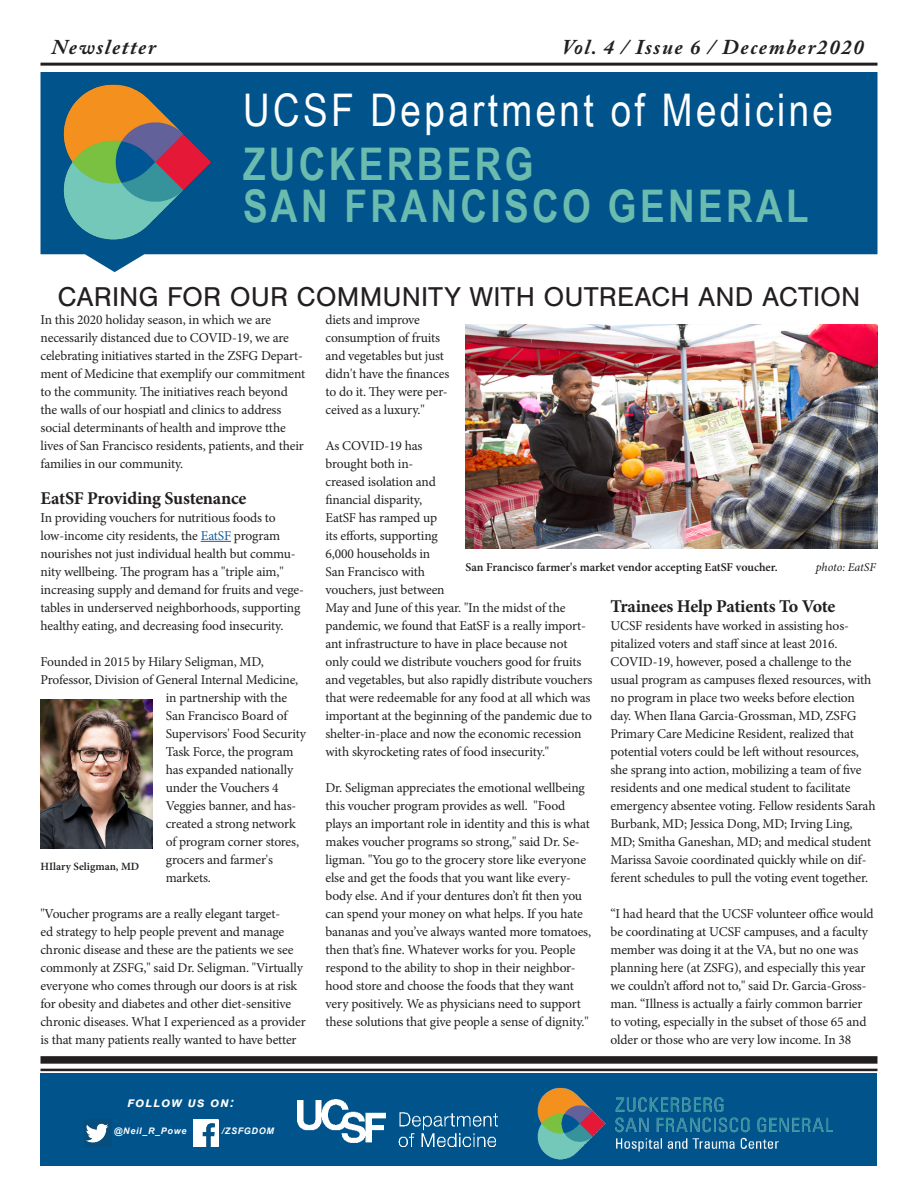
<style>
.page{position:relative;width:918px;height:1188px;background:#fff}
.page>*{position:absolute;margin:0;border:0;box-sizing:border-box;transform-origin:0 0}
.t1{font:700 45px/42px "Arial Narrow";letter-spacing:.075em;color:#6bbbae}
.t2{font:45px "Arial Narrow";letter-spacing:.075em;color:#fff}
.Subhead{font:28.2px "Nimbus San";letter-spacing:.005em;color:#231f20}
.t3{font:italic 700 21px "Adobe Caslon Pro";letter-spacing:.075em;color:#231f20}
.Body_Text{font:700 18px "Minion Pro";letter-spacing:-.015em;color:#231f20}
.Body_Text-2{font:13.5px/18px "Minion Pro";letter-spacing:-.015em;color:#231f20}
.t4{font:italic 700 13.5px "Arial";color:#fff}
.t5{font:600 12px "Minion Pro";color:#231f20}
.t6{font:italic 12px "Minion Pro";letter-spacing:-.01em;color:#231f20}
.t7{font:600 11.1px "Minion Pro";color:#231f20}
.t8{font:italic 700 9px "Arial";letter-spacing:.075em;color:#fff}
.s1{color:#175d9e}
</style>
<div class="page">
<hr style="left:201px;top:541px;width:30px;height:1px;background:#175d9e">
<hr style="left:40px;top:63px;width:838px;height:3px;background:#231f20">
<svg style="left:40px;top:72px;width:838px;height:200px;background:#1b6697"></svg>
<img style="left:40px;top:72px;width:184px;height:180px">
<div style="left:40px;top:1056px;width:838px;height:8px;background:#231f20"></div>
<hr style="left:40px;top:1069px;width:838px;height:2px;background:#231f20">
<div style="left:40px;top:1074px;width:838px;height:92px;background:#00548b"></div>
<img style="left:484px;top:1087px;width:348px;height:73px">
<img style="left:298px;top:1100px;width:199px;height:46px">
<img style="left:84px;top:1120px;width:27px;height:26px">
<img style="left:194px;top:1120px;width:24px;height:26px">
<img style="left:40px;top:699px;width:112px;height:150px">
<img style="left:465px;top:324px;width:413px;height:225px">
<p class="t3" style="left:52px;top:34px;width:106px">Newsletter</p>
<p class="t3" style="left:562px;top:34px;width:303px">Vol. 4 / Issue 6 / December2020</p>
<p class="t2" style="left:243px;top:77px;width:592px">UCSF Department of Medicine</p>
<p class="t1" style="left:243px;top:141px;width:567px">ZUCKERBERG<br>SAN FRANCISCO GENERAL</p>
<p class="Subhead" style="left:57px;top:281px;width:805px">CARING FOR OUR COMMUNITY WITH OUTREACH AND ACTION</p>
<p class="Body_Text-2" style="left:40px;top:311px;width:266px">In this 2020 holiday season, in which we are necessarily distanced due to COVID-19, we are celebrating initiatives started in the ZSFG Depart&shy;ment of Medicine that exemplify our commitment to the community. The initiatives reach beyond the walls of our hospiatl and clinics to address social determinants of health and improve tthe lives of San Francisco residents, patients, and their families in our community.</p>
<p class="Body_Text" style="left:40px;top:486px;width:207px">EatSF Providing Sustenance</p>
<p class="Body_Text-2" style="left:40px;top:509px;width:265px">In providing vouchers for nutritious foods to low-income city residents, the <span class="s1">EatSF</span> program nourishes not just individual health but commu&shy;nity wellbeing. The program has a "triple aim," increasing supply and demand for fruits and vege&shy;tables in underserved neighborhoods, supporting healthy eating, and decreasing food insecurity.</p>
<p class="Body_Text-2" style="left:40px;top:653px;width:225px">Founded in 2015 by Hilary Seligman, MD,</p>
<p class="Body_Text-2" style="left:40px;top:671px;width:259px">Professor, Division of General Internal Medicine,</p>
<p class="Body_Text-2" style="left:166px;top:689px;width:123px">in partnership with the</p>
<p class="Body_Text-2" style="left:166px;top:707px;width:123px">San Francisco Board of</p>
<p class="Body_Text-2" style="left:166px;top:725px;width:142px">Supervisors' Food Security</p>
<p class="Body_Text-2" style="left:166px;top:743px;width:129px">Task Force, the program</p>
<p class="Body_Text-2" style="left:166px;top:761px;width:129px">has expanded nationally</p>
<p class="Body_Text-2" style="left:166px;top:779px;width:115px">under the Vouchers 4</p>
<p class="Body_Text-2" style="left:166px;top:797px;width:132px">Veggies banner, and has-</p>
<p class="Body_Text-2" style="left:166px;top:815px;width:131px">created a strong network</p>
<p class="Body_Text-2" style="left:166px;top:833px;width:135px">of program corner stores,</p>
<p class="Body_Text-2" style="left:166px;top:851px;width:109px">grocers and farmer's</p>
<p class="Body_Text-2" style="left:166px;top:869px;width:47px">markets.</p>
<p class="Body_Text-2" style="left:40px;top:905px;width:267px">"Voucher programs are a really elegant target-<br>ed strategy to help people prevent and manage chronic disease and these are the patients we see commonly at ZSFG," said Dr. Seligman. "Virtually everyone who comes through our doors is at risk for obesity and diabetes and other diet-sensitive chronic diseases. What I experienced as a provider is that many patients really wanted to have better</p>
<p class="t7" style="left:40px;top:859px;width:100px">HIlary Seligman, MD</p>
<p class="Body_Text-2" style="left:326px;top:311px;width:125px">diets and improve consumption of fruits and vegetables but just didn't have the finances to do it. They were per&shy;ceived as a luxury."</p>
<p class="Body_Text-2" style="left:326px;top:437px;width:268px">As COVID-19 has<br>brought both in-<br>creased isolation and<br>financial disparity,<br>EatSF has ramped up<br>its efforts, supporting<br>6,000 households in<br>San Francisco with<br>vouchers, just between<br>May and June of this year. "In the midst of the pandemic, we found that EatSF is a really import&shy;ant infrastructure to have in place because not only could we distribute vouchers good for fruits and vegetables, but also rapidly distribute vouchers that were redeemable for any food at all which was important at the beginning of the pandemic due to shelter-in-place and now the economic recession with skyrocketing rates of food insecurity."</p>
<p class="Body_Text-2" style="left:326px;top:779px;width:267px">Dr. Seligman appreciates the emotional wellbeing this voucher program provides as well. "Food plays an important role in identity and this is what makes voucher programs so strong," said Dr. Se&shy;ligman. "You go to the grocery store like everyone else and get the foods that you want like every&shy;body else. And if your dentures don’t fit then you can spend your money on what helps. If you hate bananas and you’ve always wanted more tomatoes, then that’s fine. Whatever works for you. People respond to the ability to shop in their neighbor&shy;hood store and choose the foods that they want very positively. We as physicians need to support these solutions that give people a sense of dignity."</p>
<p class="t5" style="left:466px;top:559px;width:314px">San Francisco farmer's market vendor accepting EatSF voucher.</p>
<p class="t6" style="left:816px;top:559px;width:61px">photo: EatSF</p>
<p class="Body_Text" style="left:610px;top:594px;width:226px">Trainees Help Patients To Vote</p>
<p class="Body_Text-2" style="left:610px;top:617px;width:267px">UCSF residents have worked in assisting hos&shy;pitalized voters and staff since at least 2016.<br>COVID-19, however, posed a challenge to the usual program as campuses flexed resources, with no program in place two weeks before election day. When Ilana Garcia-Grossman, MD, ZSFG Primary Care Medicine Resident, realized that potential voters could be left without resources, she sprang into action, mobilizing a team of five residents and one medical student to facilitate emergency absentee voting. Fellow residents Sarah Burbank, MD; Jessica Dong, MD; Irving Ling, MD; Smitha Ganeshan, MD; and medical student Marissa Savoie coordinated quickly while on dif&shy;ferent schedules to pull the voting event together.</p>
<p class="Body_Text-2" style="left:610px;top:905px;width:265px">“I had heard that the UCSF volunteer office would be coordinating at UCSF campuses, and a faculty member was doing it at the VA, but no one was planning here (at ZSFG), and especially this year we couldn’t afford not to," said Dr. Garcia-Gross&shy;man. “Illness is actually a fairly common barrier to voting, especially in the subset of those 65 and older or those who are very low income. In 38</p>
<p class="t4" style="left:127px;top:1093px;width:109px">Follow us on:</p>
<p class="t8" style="left:114px;top:1125px;width:74px">@Neil_R_Powe</p>
<p class="t8" style="left:222px;top:1125px;width:54px">/ZSFGDOM</p>
</div>
